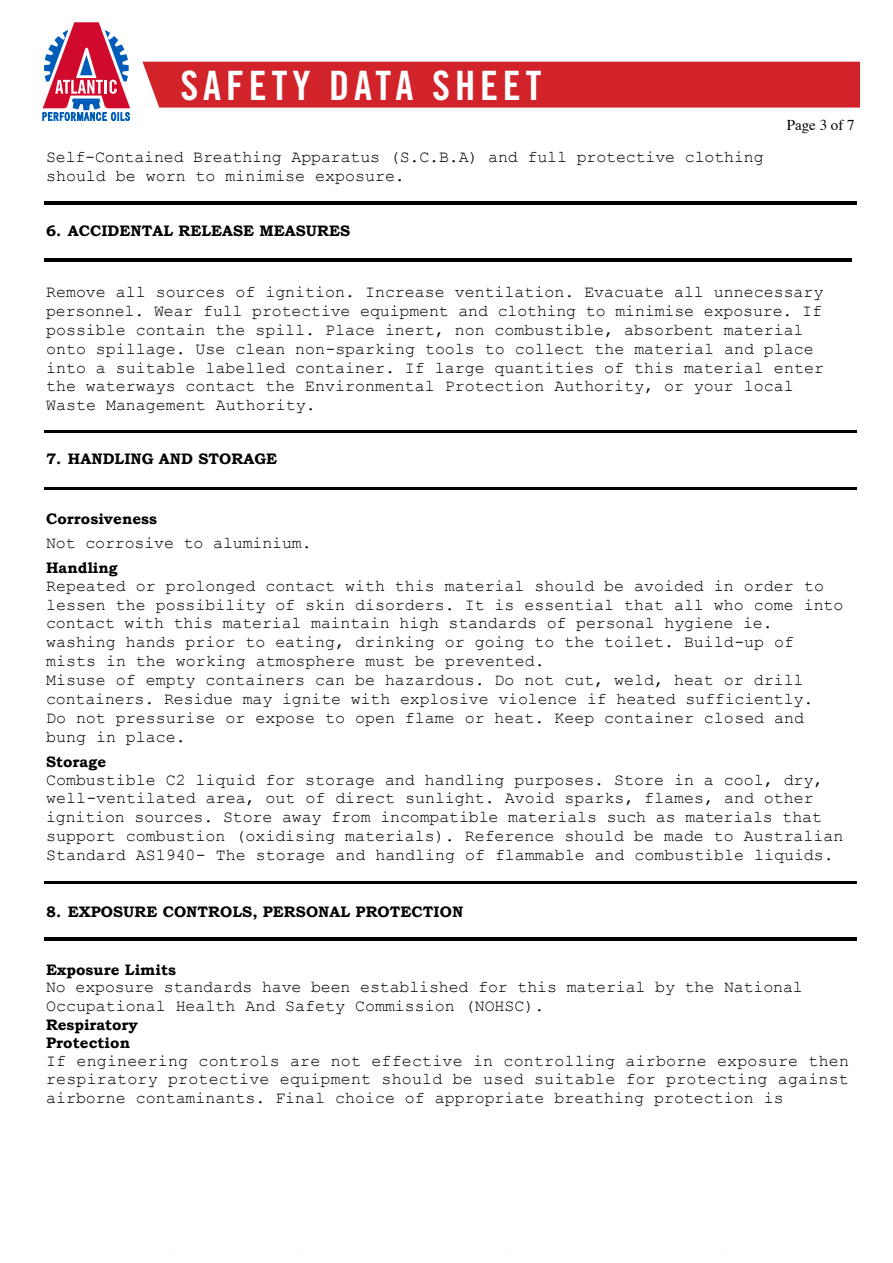
<style>
.page{position:relative;width:893px;height:1263px;background:#fff}
.page>*{position:absolute;margin:0;border:0;box-sizing:border-box;transform-origin:0 0}
.t1{font:40.5px "Trade Gothic LT Std Bd Cn 20";letter-spacing:.12em;color:#fff}
.t2{font:16.65px/18.8px "Courier New";color:#000}
.t3{font:700 16.65px "Garamond";color:#000}
.t4{font:700 15.15px/17.7px "Bookman Old Style";letter-spacing:.005em;color:#000}
.t5{font:700 15.15px "Times";letter-spacing:.01em;color:#000}
.t6{font:15px "Times";color:#000}
</style>
<div class="page">
<svg style="left:43px;top:22px;width:87px;height:99px"></svg>
<div style="left:142px;top:62px;width:718px;height:46px;background:#d2232a"></div>
<hr style="left:44px;top:202px;width:813px;height:3px;background:#000">
<hr style="left:44px;top:259px;width:807px;height:3px;background:#000">
<hr style="left:44px;top:430px;width:813px;height:3px;background:#000">
<hr style="left:44px;top:487px;width:813px;height:3px;background:#000">
<hr style="left:44px;top:881px;width:813px;height:2px;background:#000">
<hr style="left:44px;top:937px;width:813px;height:3px;background:#000">
<h1 class="t1" style="left:180px;top:61px;width:363px">SAFETY DAtA SHEET</h1>
<p class="t5" style="left:766px;top:111px;width:84px">Page 3 of 7</p>
<p class="t6" style="left:787px;top:111px;width:69px">Page 3 of 7</p>
<p class="t3" style="left:42px;top:144px;width:121px">Advice to Doctor</p>
<p class="t2" style="left:42px;top:164px;width:221px">Treat symptomatically.</p>
<p class="t2" style="left:46px;top:147px;width:719px">Self-Contained Breathing Apparatus (S.C.B.A) and full protective clothing should be worn to minimise exposure.</p>
<p class="t3" style="left:42px;top:218px;width:250px">5. FIRE FIGHTING MEASURES</p>
<p class="t4" style="left:46px;top:222px;width:306px">6. ACCIDENTAL RELEASE MEASURES</p>
<p class="t3" style="left:42px;top:277px;width:151px">Extinguishing Media</p>
<p class="t2" style="left:42px;top:297px;width:689px">Carbon dioxide, foam or dry chemical.<br>Do NOT use water jets. Cool fire exposed containers with water spray.</p>
<p class="t3" style="left:42px;top:339px;width:121px">Specific Hazards</p>
<p class="t2" style="left:46px;top:282px;width:779px">Remove all sources of ignition. Increase ventilation. Evacuate all unnecessary personnel. Wear full protective equipment and clothing to minimise exposure. If possible contain the spill. Place inert, non combustible, absorbent material onto spillage. Use clean non-sparking tools to collect the material and place into a suitable labelled container. If large quantities of this material enter the waterways contact the Environmental Protection Authority, or your local Waste Management Authority.</p>
<p class="t2" style="left:42px;top:440px;width:271px">including oxides of carbon.</p>
<p class="t4" style="left:46px;top:450px;width:233px">7. HANDLING AND STORAGE</p>
<p class="t4" style="left:46px;top:510px;width:112px">Corrosiveness</p>
<p class="t2" style="left:46px;top:533px;width:267px">Not corrosive to aluminium.</p>
<p class="t4" style="left:46px;top:559px;width:73px">Handling</p>
<p class="t2" style="left:46px;top:576px;width:799px">Repeated or prolonged contact with this material should be avoided in order to lessen the possibility of skin disorders. It is essential that all who come into contact with this material maintain high standards of personal hygiene ie. washing hands prior to eating, drinking or going to the toilet. Build-up of mists in the working atmosphere must be prevented.<br>Misuse of empty containers can be hazardous. Do not cut, weld, heat or drill containers. Residue may ignite with explosive violence if heated sufficiently.<br>Do not pressurise or expose to open flame or heat. Keep container closed and bung in place.</p>
<p class="t4" style="left:46px;top:753px;width:62px">Storage</p>
<p class="t2" style="left:46px;top:769px;width:799px">Combustible C2 liquid for storage and handling purposes. Store in a cool, dry, well-ventilated area, out of direct sunlight. Avoid sparks, flames, and other ignition sources. Store away from incompatible materials such as materials that support combustion (oxidising materials). Reference should be made to Australian Standard AS1940- The storage and handling of flammable and combustible liquids.</p>
<p class="t5" style="left:42px;top:596px;width:338px">Product Name: TRANSFLUID 450 SYNTHETIC</p>
<p class="t4" style="left:46px;top:903px;width:419px">8. EXPOSURE CONTROLS, PERSONAL PROTECTION</p>
<p class="t4" style="left:46px;top:961px;width:131px">Exposure Limits</p>
<p class="t2" style="left:46px;top:977px;width:758px">No exposure standards have been established for this material by the National<br>Occupational Health And Safety Commission (NOHSC).</p>
<p class="t4" style="left:46px;top:1016px;width:93px">Respiratory<br>Protection</p>
<p class="t2" style="left:46px;top:1050px;width:804px;text-align:justify">If engineering controls are not effective in controlling airborne exposure then respiratory protective equipment should be used suitable for protecting against airborne contaminants. Final choice of appropriate breathing protection is</p>
</div>
